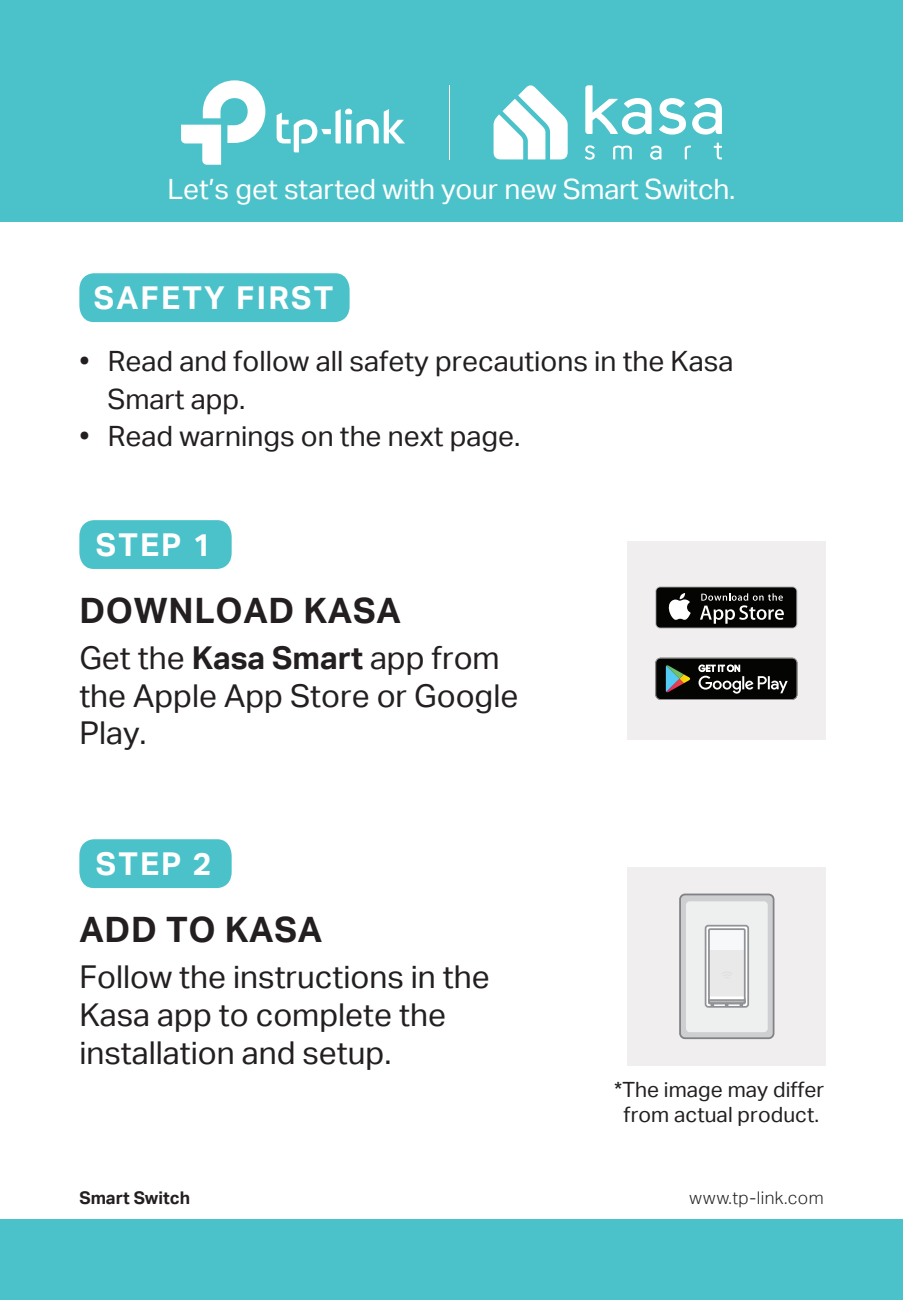
<style>
.page{position:relative;width:903px;height:1300px;background:#fff}
.page>*{position:absolute;margin:0;border:0;box-sizing:border-box;transform-origin:0 0}
.t1{font:35px "TP Link Aktiv Bold";letter-spacing:.02em;color:#231f20}
.t2{font:31.5px/37.8px "TP Link Aktiv Regular";color:#231f20}
.t3{font:31.5px "TP Link Aktiv Bold";letter-spacing:.07em;color:#fff}
.t4{font:28px/37.8px "TP Link Aktiv Regular";color:#231f20}
.t5{font:28px "TP Link Aktiv Regular";color:#fff}
.t6{font:21px/25.2px "TP Link Aktiv Regular";letter-spacing:.005em;color:#231f20;text-align:center}
.t7{font:17.5px "TP Link Aktiv Light";letter-spacing:.025em;color:#231f20}
.t8{font:17.5px "TP Link Aktiv Bold";color:#231f20}
.s1{font-family:"TP Link Aktiv Bold"}
</style>
<div class="page">
<div style="left:0;top:0;width:903px;height:221px;background:#4bc2c9"></div>
<div style="left:0;top:1219px;width:903px;height:81px;background:#4bc2c9"></div>
<div style="left:79px;top:520px;width:153px;height:49px;background:#4bc2c9;border-radius:15px"></div>
<div style="left:79px;top:273px;width:271px;height:49px;background:#4bc2c9;border-radius:15px"></div>
<div style="left:79px;top:839px;width:153px;height:49px;background:#4bc2c9;border-radius:15px"></div>
<div style="left:627px;top:867px;width:198px;height:198px;background:#f0eeee"></div>
<svg style="left:679px;top:893px;width:95px;height:146px"></svg>
<hr style="left:449px;top:85px;width:1px;height:74px;background:#fff">
<svg style="left:685px;top:146px;width:6px;height:13px"></svg>
<svg style="left:714px;top:143px;width:8px;height:16px"></svg>
<svg style="left:585px;top:145px;width:10px;height:15px"></svg>
<svg style="left:613px;top:146px;width:19px;height:13px"></svg>
<svg style="left:650px;top:146px;width:11px;height:14px"></svg>
<svg style="left:692px;top:98px;width:30px;height:37px"></svg>
<svg style="left:659px;top:98px;width:27px;height:37px"></svg>
<svg style="left:585px;top:85px;width:66px;height:50px"></svg>
<svg style="left:493px;top:85px;width:75px;height:74px"></svg>
<svg style="left:277px;top:109px;width:128px;height:43px"></svg>
<svg style="left:181px;top:80px;width:84px;height:85px"></svg>
<div style="left:627px;top:541px;width:198px;height:198px;background:#f0eeee"></div>
<svg style="left:655px;top:586px;width:142px;height:42px"></svg>
<div style="left:656px;top:587px;width:140px;height:40px;background:#040503;border-radius:4px"></div>
<svg style="left:668px;top:593px;width:23px;height:27px"></svg>
<svg style="left:700px;top:593px;width:84px;height:31px"></svg>
<svg style="left:655px;top:658px;width:142px;height:42px;background:#2f312f"></svg>
<p class="t5" style="left:168px;top:173px;width:569px">Let’s get started with your new Smart Switch.</p>
<p class="t3" style="left:94px;top:280px;width:241px">SAFETY FIRST</p>
<p class="t4" style="left:107px;top:342px;width:628px;text-indent:-28px">• Read and follow all safety precautions in the Kasa<br>Smart app.</p>
<p class="t4" style="left:79px;top:418px;width:443px">• Read warnings on the next page.</p>
<p class="t3" style="left:96px;top:527px;width:117px">STEP 1</p>
<p class="t1" style="left:79px;top:591px;width:323px">DOWNLOAD KASA</p>
<p class="t2" style="left:79px;top:639px;width:440px">Get the <span class="s1">Kasa Smart</span> app from the Apple App Store or Google<br>Play.</p>
<p class="t3" style="left:96px;top:846px;width:117px">STEP 2</p>
<p class="t1" style="left:79px;top:909px;width:244px">ADD TO KASA</p>
<p class="t2" style="left:79px;top:958px;width:412px">Follow the instructions in the<br>Kasa app to complete the installation and setup.</p>
<p class="t6" style="left:614px;top:1077px;width:212px">*The image may differ from actual product.</p>
<p class="t8" style="left:79px;top:1188px;width:112px">Smart Switch</p>
<p class="t7" style="left:689px;top:1188px;width:136px">www.tp-link.com</p>
</div>
